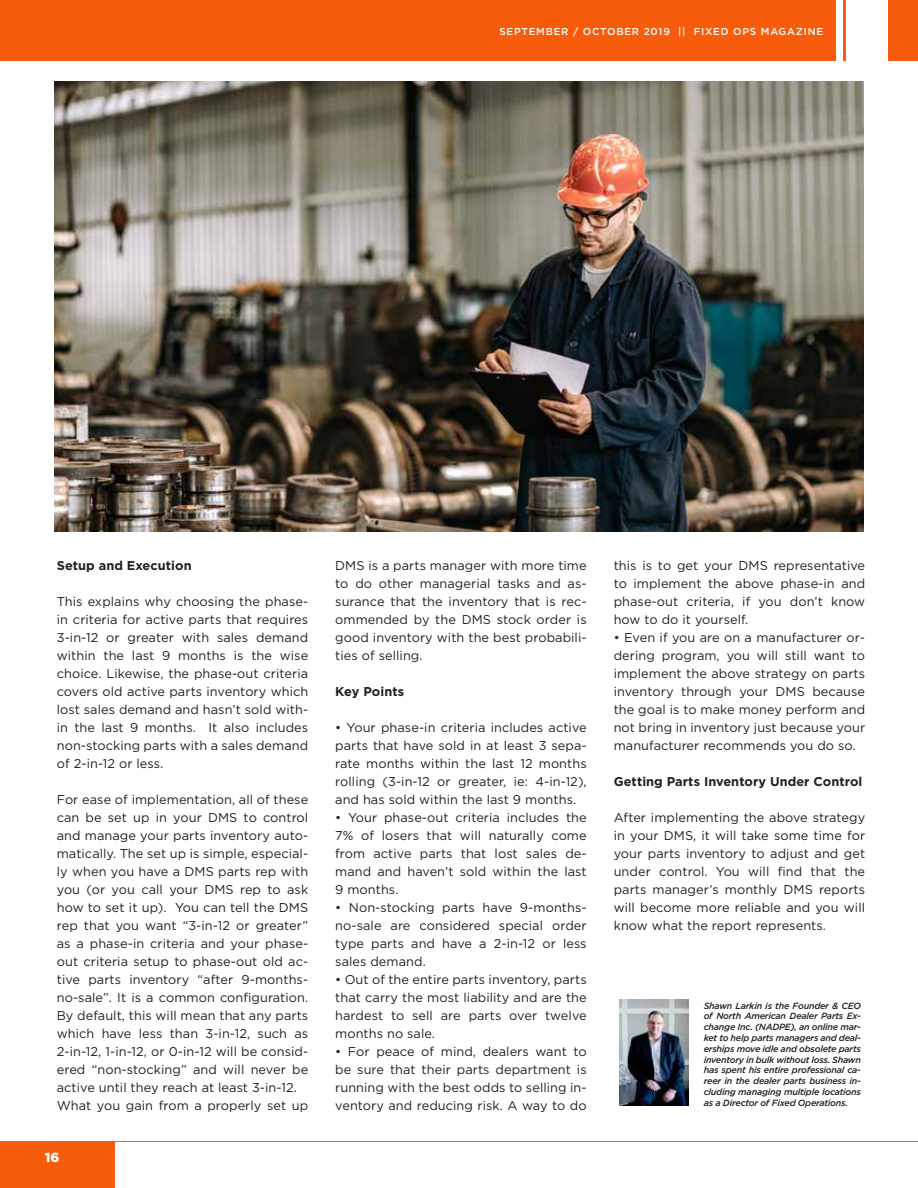
<style>
.page{position:relative;width:918px;height:1188px;background:#fff}
.page>*{position:absolute;margin:0;border:0;box-sizing:border-box;transform-origin:0 0}
.t1{font:900 13.05px "Gotham";color:#fff}
.t2{font:12.75px/18px "Gotham";letter-spacing:.005em;color:#231f20;text-align:justify}
.t3{font:700 12.75px "Gotham";letter-spacing:.005em;color:#231f20}
.t4{font:500 10.05px "Gotham";letter-spacing:.075em;color:#fff}
.t5{font:italic 500 9px/10.8px "Gotham";letter-spacing:-.025em;color:#231f20;text-align:justify}
</style>
<div class="page">
<div style="left:0;top:0;width:918px;height:60px;background:#f65c0c"></div>
<div style="left:836px;top:0;width:6px;height:69px;background:#fff"></div>
<div style="left:847px;top:0;width:41px;height:69px;background:#fff"></div>
<hr style="left:55px;top:1141px;width:863px;height:1px;background:#f65c0c">
<div style="left:0;top:1141px;width:114px;height:47px;background:#f65c0c"></div>
<img style="left:619px;top:999px;width:69px;height:106px">
<img style="left:54px;top:82px;width:810px;height:449px">
<p class="t4" style="left:499px;top:25px;width:325px">SEPTEMBER / OCTOBER 2019 || FIXED OPS MAGAZINE</p>
<p class="t3" style="left:57px;top:557px;width:136px">Setup and Execution</p>
<p class="t2" style="left:57px;top:592px;width:253px">This explains why choosing the phase&shy;in criteria for active parts that requires 3-in-12 or greater with sales demand within the last 9 months is the wise choice. Likewise, the phase-out criteria covers old active parts inventory which lost sales demand and hasn’t sold with&shy;in the last 9 months. It also includes non-stocking parts with a sales demand of 2-in-12 or less.</p>
<p class="t2" style="left:57px;top:790px;width:253px;text-align:left">For ease of implementation, all of these can be set up in your DMS to control and manage your parts inventory auto&shy;matically. The set up is simple, especial&shy;ly when you have a DMS parts rep with you (or you call your DMS rep to ask how to set it up). You can tell the DMS rep that you want “3-in-12 or greater” as a phase-in criteria and your phase&shy;out criteria setup to phase-out old ac&shy;tive parts inventory “after 9-months&shy;no-sale”. It is a common configuration.<br>By default, this will mean that any parts which have less than 3-in-12, such as 2-in-12, 1-in-12, or 0-in-12 will be consid&shy;ered “non-stocking” and will never be active until they reach at least 3-in-12.<br>What you gain from a properly set up</p>
<p class="t1" style="left:45px;top:1148px;width:16px">16</p>
<p class="t2" style="left:335px;top:556px;width:253px">DMS is a parts manager with more time to do other managerial tasks and as&shy;surance that the inventory that is rec&shy;ommended by the DMS stock order is good inventory with the best probabili&shy;ties of selling.</p>
<p class="t3" style="left:335px;top:683px;width:70px">Key Points</p>
<p class="t2" style="left:335px;top:718px;width:253px">• Your phase-in criteria includes active parts that have sold in at least 3 sepa&shy;rate months within the last 12 months rolling (3-in-12 or greater, ie: 4-in-12), and has sold within the last 9 months.</p>
<p class="t2" style="left:335px;top:808px;width:253px">• Your phase-out criteria includes the 7% of losers that will naturally come from active parts that lost sales de&shy;mand and haven’t sold within the last 9 months.</p>
<p class="t2" style="left:335px;top:898px;width:253px">• Non-stocking parts have 9-months&shy;no-sale are considered special order type parts and have a 2-in-12 or less sales demand.</p>
<p class="t2" style="left:335px;top:970px;width:253px">• Out of the entire parts inventory, parts that carry the most liability and are the hardest to sell are parts over twelve months no sale.</p>
<p class="t2" style="left:335px;top:1042px;width:253px">• For peace of mind, dealers want to be sure that their parts department is running with the best odds to selling in&shy;ventory and reducing risk. A way to do</p>
<p class="t2" style="left:614px;top:556px;width:253px">this is to get your DMS representative to implement the above phase-in and phase-out criteria, if you don’t know how to do it yourself.</p>
<p class="t2" style="left:614px;top:628px;width:253px">• Even if you are on a manufacturer or&shy;dering program, you will still want to implement the above strategy on parts inventory through your DMS because the goal is to make money perform and not bring in inventory just because your manufacturer recommends you do so.</p>
<p class="t3" style="left:614px;top:773px;width:250px">Getting Parts Inventory Under Control</p>
<p class="t2" style="left:614px;top:808px;width:253px">After implementing the above strategy in your DMS, it will take some time for your parts inventory to adjust and get under control. You will find that the parts manager’s monthly DMS reports will become more reliable and you will know what the report represents.</p>
<p class="t5" style="left:704px;top:1000px;width:159px">Shawn Larkin is the Founder &amp; CEO of North American Dealer Parts Ex&shy;change Inc. (NADPE), an online mar&shy;ket to help parts managers and deal&shy;erships move idle and obsolete parts inventory in bulk without loss. Shawn has spent his entire professional ca&shy;reer in the dealer parts business in&shy;cluding managing multiple locations as a Director of Fixed Operations.</p>
</div>
